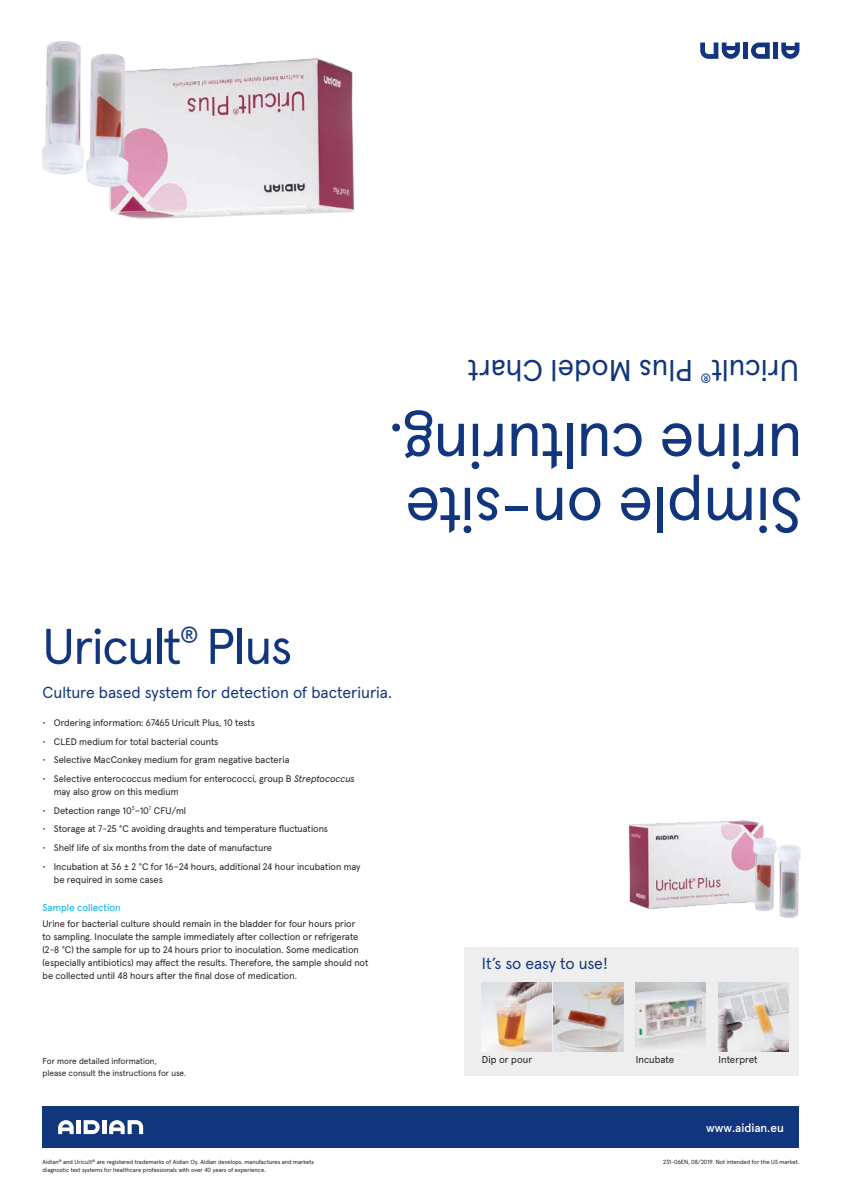
<style>
.page{position:relative;width:842px;height:1191px;background:#fff}
.page>*{position:absolute;margin:0;border:0;box-sizing:border-box;transform-origin:0 0}
.t1{font:64px/64px "Apercu Pro";letter-spacing:-.01em;color:#11367e}
.t2{font:50px "Apercu Pro";letter-spacing:-.025em;color:#11367e}
.t3{font:30px "Apercu Pro";color:#11367e}
.t4{font:21px "Apercu Pro";color:#11367e}
.t5{font:16px "Apercu Pro";color:#11367e}
.t6{font:500 12px "Apercu Pro";color:#fff}
.t7{font:12px "Apercu Pro";color:#11367e}
.t8{font:10px "Apercu Pro";color:#231f20}
.t9{font:10px "Apercu Pro";color:#00aeef}
.t10{font:9.5px/13px "Apercu Pro";color:#231f20}
.t11{font:8.5px "Apercu Pro";color:#231f20}
.t12{font:6px "Apercu Pro";color:#231f20}
.s1{font-style:italic}
</style>
<div class="page">
<svg style="left:751px;top:43px;width:19px;height:16px"></svg>
<div style="left:773px;top:43px;width:5px;height:16px;background:#11367e"></div>
<div style="left:743px;top:43px;width:5px;height:16px;background:#11367e"></div>
<svg style="left:781px;top:43px;width:18px;height:16px"></svg>
<svg style="left:700px;top:43px;width:40px;height:16px"></svg>
<div style="left:465px;top:947px;width:334px;height:128px;background:#eeeeef"></div>
<img style="left:482px;top:982px;width:69px;height:69px">
<img style="left:554px;top:982px;width:69px;height:69px">
<img style="left:636px;top:982px;width:69px;height:66px">
<img style="left:719px;top:982px;width:69px;height:69px">
<div style="left:43px;top:1106px;width:756px;height:42px;background:#11367e"></div>
<svg style="left:84px;top:1120px;width:16px;height:14px"></svg>
<hr style="left:77px;top:1120px;width:4px;height:14px;background:#fff">
<hr style="left:102px;top:1120px;width:4px;height:14px;background:#fff">
<svg style="left:58px;top:1120px;width:16px;height:14px"></svg>
<svg style="left:109px;top:1120px;width:34px;height:14px"></svg>
<img style="left:136px;top:58px;width:219px;height:161px">
<img style="left:42px;top:41px;width:137px;height:177px">
<img style="left:628px;top:821px;width:96px;height:88px">
<img style="left:724px;top:820px;width:77px;height:98px">
<h3 class="t3" style="left:693px;top:393px;width:227px;rotate:-180deg">Plus Model Chart</h3>
<h1 class="t1" style="left:803px;top:547px;width:416px;rotate:-180deg">Simple on-site urine culturing.</h1>
<h3 class="t3" style="left:799px;top:393px;width:89px;rotate:-180deg">Uricult</h3>
<p class="t7" style="left:711px;top:387px;width:12px;rotate:-180deg">®</p>
<h2 class="t2" style="left:43px;top:608px;width:140px">Uricult</h2>
<h3 class="t4" style="left:180px;top:618px;width:20px">®</h3>
<h2 class="t2" style="left:206px;top:608px;width:88px">Plus</h2>
<h3 class="t5" style="left:43px;top:680px;width:351px">Culture based system for detection of bacteriuria.</h3>
<p class="t10" style="left:43px;top:715px;width:214px">• Ordering information: 67465 Uricult Plus, 10 tests</p>
<p class="t10" style="left:43px;top:734px;width:177px">• CLED medium for total bacterial counts</p>
<p class="t10" style="left:43px;top:752px;width:248px">• Selective MacConkey medium for gram negative bacteria</p>
<p class="t10" style="left:54px;top:771px;width:302px;text-indent:-11px">• Selective enterococcus medium for enterococci, group B <span class="s1">Streptococcus </span>may also grow on this medium</p>
<p class="t10" style="left:43px;top:803px;width:145px">• Detection range 10<sup>3</sup>–10<sup>7</sup> CFU/ml</p>
<p class="t10" style="left:43px;top:821px;width:287px">• Storage at 7-25 °C avoiding draughts and temperature fluctuations</p>
<p class="t10" style="left:43px;top:840px;width:231px">• Shelf life of six months from the date of manufacture</p>
<p class="t10" style="left:54px;top:859px;width:308px;text-indent:-11px">• Incubation at 36 ± 2 °C for 16–24 hours, additional 24 hour incubation may be required in some cases</p>
<p class="t9" style="left:43px;top:899px;width:80px">Sample collection</p>
<p class="t10" style="left:43px;top:916px;width:327px">Urine for bacterial culture should remain in the bladder for four hours prior<br>to sampling. Inoculate the sample immediately after collection or refrigerate (2-8 °C) the sample for up to 24 hours prior to inoculation. Some medication (especially antibiotics) may affect the results. Therefore, the sample should not be collected until 48 hours after the final dose of medication.</p>
<h3 class="t5" style="left:482px;top:951px;width:127px">It’s so easy to use!</h3>
<p class="t11" style="left:43px;top:1054px;width:116px">For more detailed information,</p>
<p class="t8" style="left:482px;top:1052px;width:52px">Dip or pour</p>
<p class="t8" style="left:636px;top:1052px;width:40px">Incubate</p>
<p class="t8" style="left:719px;top:1052px;width:41px">Interpret</p>
<p class="t11" style="left:43px;top:1066px;width:145px">please consult the instructions for use.</p>
<p class="t6" style="left:706px;top:1118px;width:79px">www.aidian.eu</p>
<p class="t12" style="left:43px;top:1156px;width:273px">Aidian<sup>®</sup> and Uricult<sup>®</sup> are registered trademarks of Aidian Oy. Aidian develops, manufactures and markets</p>
<p class="t12" style="left:663px;top:1156px;width:138px">231-06EN, 08/2019. Not intended for the US market.</p>
<p class="t12" style="left:43px;top:1164px;width:225px">diagnostic test systems for healthcare professionals with over 40 years of experience.</p>
</div>
